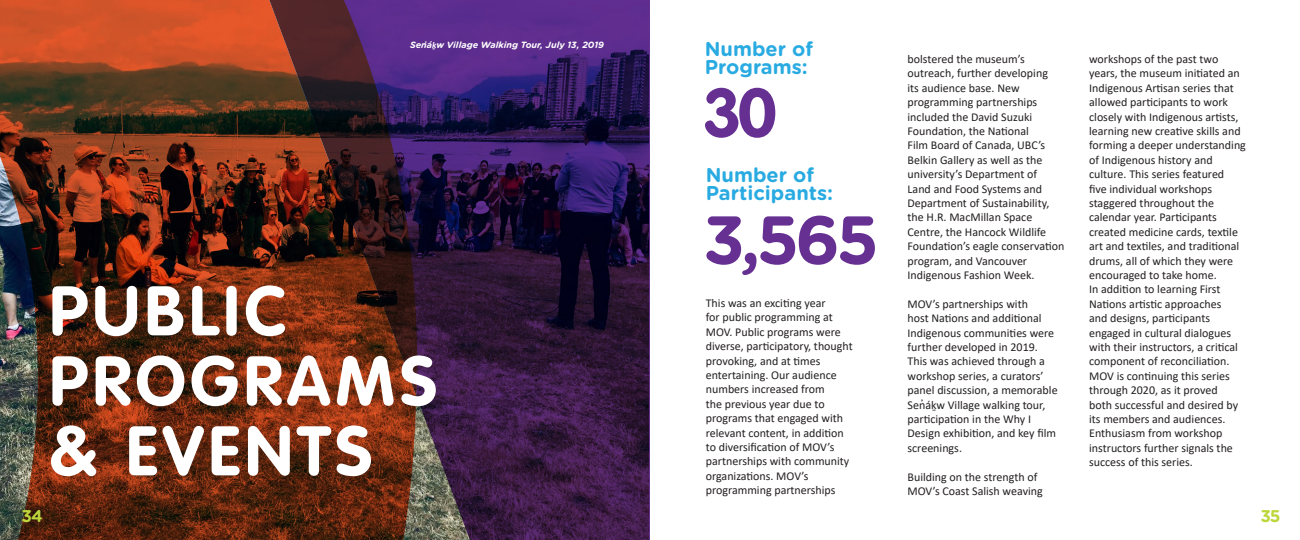
<style>
.page{position:relative;width:1300px;height:540px;background:#fff}
.page>*{position:absolute;margin:0;border:0;box-sizing:border-box;transform-origin:0 0}
.Section_Heading_Whit{font:700 69px/70px "VAG Rounded Std";letter-spacing:.07em;color:#fff}
.t1{font:700 68px "Gotham Rounded";color:#663092}
.t2{font:700 68px "VAG Rounded Std";color:#663092}
.t3{font:700 20px "Gotham Rounded";color:#29abe2}
.t4{font:700 17px "Gotham Rounded";color:#bdd63c}
.t5{font:12px/14.4px "Calibri";color:#231f20}
.t6{font:italic 700 9px "Gotham Rounded";color:#fff}
.s1{font-family:"Calibri"}
</style>
<div class="page">
<img style="left:0;top:0;width:176px;height:540px">
<svg style="left:176px;top:0;width:473px;height:540px;background:#42203e"></svg>
<svg style="left:191px;top:0;width:228px;height:395px;background:#5f2921"></svg>
<svg style="left:601px;top:413px;width:48px;height:127px;background:#3d1c48"></svg>
<p class="t6" style="left:410px;top:38px;width:195px">Sen<span class="s1">̓</span>á<span class="s1">ḵ</span>w Village Walking Tour, July 13, 2019</p>
<p class="Section_Heading_Whit" style="left:49px;top:279px;width:239px">PUBLIC</p>
<p class="Section_Heading_Whit" style="left:49px;top:349px;width:389px">PROGRAMS &amp; EVENTS</p>
<p class="t3" style="left:705px;top:34px;width:110px">Number of</p>
<p class="t3" style="left:705px;top:52px;width:104px">Programs:</p>
<p class="t2" style="left:703px;top:73px;width:75px">30</p>
<p class="t3" style="left:706px;top:160px;width:110px">Number of</p>
<p class="t3" style="left:706px;top:178px;width:129px">Participants:</p>
<p class="t1" style="left:703px;top:190px;width:178px">3,565</p>
<p class="t5" style="left:706px;top:296px;width:148px">This was an exciting year<br>for public programming at<br>MOV. Public programs were diverse, participatory, thought provoking, and at times entertaining. Our audience numbers increased from<br>the previous year due to programs that engaged with relevant content, in addition to diversification of MOV’s partnerships with community organizations. MOV’s programming partnerships</p>
<p class="t5" style="left:907px;top:52px;width:158px">bolstered the museum’s outreach, further developing<br>its audience base. New programming partnerships included the David Suzuki<br>Foundation, the National<br>Film Board of Canada, UBC’s<br>Belkin Gallery as well as the university’s Department of<br>Land and Food Systems and<br>Department of Sustainability, the H.R. MacMillan Space<br>Centre, the Hancock Wildlife<br>Foundation’s eagle conservation program, and Vancouver<br>Indigenous Fashion Week.</p>
<p class="t5" style="left:907px;top:296px;width:152px">MOV’s partnerships with<br>host Nations and additional<br>Indigenous communities were further developed in 2019.<br>This was achieved through a workshop series, a curators’ panel discussion, a memorable<br>Sen̓áḵw Village walking tour, participation in the Why I<br>Design exhibition, and key film screenings.</p>
<p class="t5" style="left:907px;top:469px;width:137px">Building on the strength of<br>MOV’s Coast Salish weaving</p>
<p class="t5" style="left:1089px;top:52px;width:158px">workshops of the past two years, the museum initiated an<br>Indigenous Artisan series that allowed participants to work closely with Indigenous artists, learning new creative skills and forming a deeper understanding of Indigenous history and culture. This series featured<br>five individual workshops staggered throughout the calendar year. Participants created medicine cards, textile art and textiles, and traditional drums, all of which they were encouraged to take home.<br>In addition to learning First<br>Nations artistic approaches<br>and designs, participants engaged in cultural dialogues with their instructors, a critical component of reconciliation.<br>MOV is continuing this series through 2020, as it proved<br>both successful and desired by its members and audiences.<br>Enthusiasm from workshop instructors further signals the success of this series.</p>
<h3 class="t4" style="left:22px;top:503px;width:23px">34</h3>
<h3 class="t4" style="left:1260px;top:503px;width:22px">35</h3>
</div>
